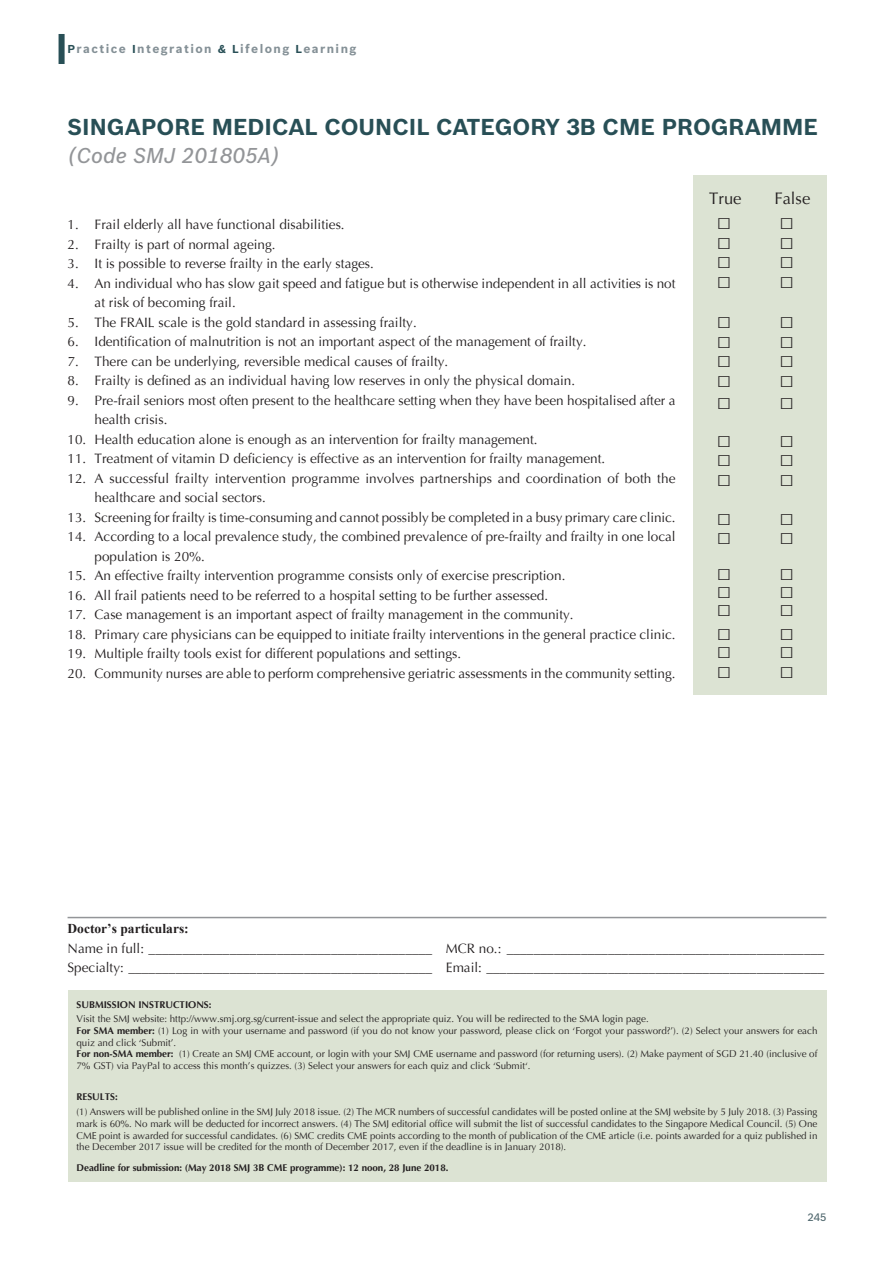
<style>
.page{position:relative;width:894px;height:1263px;background:#fff}
.page>*{position:absolute;margin:0;border:0;box-sizing:border-box;transform-origin:0 0}
.CME_OP_BOX{font:24px "Times New Roman";color:#231f20}
.CME_P_AT{font:700 22.5px "Bosch Sans";color:#284f56}
.CME_CODE{font:italic 500 21px "Bosch Sans";color:#939598}
.CME_OP_H{font:16.5px "Optima";color:#231f20}
.CME_Q_1{font:13.5px/19.5px "Optima";color:#231f20}
.DOC_D{font:13.5px "Optima";color:#231f20}
.DOC_D_H{font:700 13.5px "Times New Roman";color:#231f20}
.t1{font:700 12px "Bosch Sans";letter-spacing:.12em;color:#849096}
.t2{font:500 10.5px "Bosch Sans";color:#4f676d}
.DOC_TX{font:9.75px/11.7px "Optima";color:#231f20}
.DOC_TX-2{font:700 9.75px "Optima";color:#231f20}
.DOC_H{font:700 9.75px "Optima";color:#231f20}
.s1{font-size:11.25px;color:#284f56}
.s2{font-weight:700}
</style>
<div class="page">
<div style="left:58px;top:34px;width:7px;height:30px;background:#284f56"></div>
<hr style="left:68px;top:916px;width:758px;height:2px;background:#939598">
<div style="left:68px;top:989px;width:758px;height:192px;background:#dce3d3"></div>
<div style="left:692px;top:175px;width:134px;height:519px;background:#dce3d3"></div>
<p class="t1" style="left:68px;top:42px;width:290px"><span class="s1">P</span>ractice <span class="s1">I</span>ntegration <span class="s1">&amp; L</span>ifelong <span class="s1">L</span>earning</p>
<p class="CME_P_AT" style="left:68px;top:113px;width:751px">SINGAPORE MEDICAL COUNCIL CATEGORY 3B CME PROGRAMME</p>
<p class="CME_CODE" style="left:68px;top:142px;width:213px">(Code SMJ 201805A)</p>
<p class="CME_OP_H" style="left:709px;top:188px;width:34px">True</p>
<p class="CME_OP_H" style="left:774px;top:188px;width:37px">False</p>
<p class="CME_OP_BOX" style="left:716px;top:204px;width:78px">□ □</p>
<p class="CME_OP_BOX" style="left:716px;top:224px;width:78px">□ □</p>
<p class="CME_OP_BOX" style="left:716px;top:243px;width:78px">□ □</p>
<p class="CME_OP_BOX" style="left:716px;top:263px;width:78px">□ □</p>
<p class="CME_OP_BOX" style="left:716px;top:303px;width:78px">□ □</p>
<p class="CME_OP_BOX" style="left:716px;top:323px;width:78px">□ □</p>
<p class="CME_OP_BOX" style="left:716px;top:342px;width:78px">□ □</p>
<p class="CME_OP_BOX" style="left:716px;top:362px;width:78px">□ □</p>
<p class="CME_OP_BOX" style="left:716px;top:384px;width:78px">□ □</p>
<p class="CME_OP_BOX" style="left:716px;top:422px;width:78px">□ □</p>
<p class="CME_OP_BOX" style="left:716px;top:441px;width:78px">□ □</p>
<p class="CME_OP_BOX" style="left:716px;top:461px;width:78px">□ □</p>
<p class="CME_OP_BOX" style="left:716px;top:500px;width:78px">□ □</p>
<p class="CME_OP_BOX" style="left:716px;top:519px;width:78px">□ □</p>
<p class="CME_OP_BOX" style="left:716px;top:555px;width:78px">□ □</p>
<p class="CME_OP_BOX" style="left:716px;top:573px;width:78px">□ □</p>
<p class="CME_OP_BOX" style="left:716px;top:591px;width:78px">□ □</p>
<p class="CME_OP_BOX" style="left:716px;top:615px;width:78px">□ □</p>
<p class="CME_OP_BOX" style="left:716px;top:633px;width:78px">□ □</p>
<p class="CME_OP_BOX" style="left:716px;top:653px;width:78px">□ □</p>
<p class="CME_Q_1" style="left:68px;top:215px;width:278px">1. Frail elderly all have functional disabilities.</p>
<p class="CME_Q_1" style="left:68px;top:234px;width:209px">2. Frailty is part of normal ageing.</p>
<p class="CME_Q_1" style="left:68px;top:254px;width:308px">3. It is possible to reverse frailty in the early stages.</p>
<p class="CME_Q_1" style="left:94px;top:273px;width:582px;text-indent:-27px">4. An individual who has slow gait speed and fatigue but is otherwise independent in all activities is not at risk of becoming frail.</p>
<p class="CME_Q_1" style="left:68px;top:312px;width:350px">5. The FRAIL scale is the gold standard in assessing frailty.</p>
<p class="CME_Q_1" style="left:68px;top:332px;width:520px">6. Identification of malnutrition is not an important aspect of the management of frailty.</p>
<p class="CME_Q_1" style="left:68px;top:351px;width:382px">7. There can be underlying, reversible medical causes of frailty.</p>
<p class="CME_Q_1" style="left:68px;top:371px;width:509px">8. Frailty is defined as an individual having low reserves in only the physical domain.</p>
<p class="CME_Q_1" style="left:94px;top:390px;width:582px;text-indent:-27px">9. Pre-frail seniors most often present to the healthcare setting when they have been hospitalised after a health crisis.</p>
<p class="CME_Q_1" style="left:68px;top:429px;width:471px">10. Health education alone is enough as an intervention for frailty management.</p>
<p class="CME_Q_1" style="left:68px;top:449px;width:539px">11. Treatment of vitamin D deficiency is effective as an intervention for frailty management.</p>
<p class="CME_Q_1" style="left:94px;top:468px;width:582px;text-indent:-27px">12. A successful frailty intervention programme involves partnerships and coordination of both the healthcare and social sectors.</p>
<p class="CME_Q_1" style="left:68px;top:507px;width:609px">13. Screening for frailty is time-consuming and cannot possibly be completed in a busy primary care clinic.</p>
<p class="CME_Q_1" style="left:94px;top:527px;width:582px;text-indent:-27px">14. According to a local prevalence study, the combined prevalence of pre-frailty and frailty in one local population is 20%.</p>
<p class="CME_Q_1" style="left:68px;top:566px;width:499px">15. An effective frailty intervention programme consists only of exercise prescription.</p>
<p class="CME_Q_1" style="left:68px;top:585px;width:482px">16. All frail patients need to be referred to a hospital setting to be further assessed.</p>
<p class="CME_Q_1" style="left:68px;top:605px;width:507px">17. Case management is an important aspect of frailty management in the community.</p>
<p class="CME_Q_1" style="left:68px;top:624px;width:609px">18. Primary care physicians can be equipped to initiate frailty interventions in the general practice clinic.</p>
<p class="CME_Q_1" style="left:68px;top:644px;width:395px">19. Multiple frailty tools exist for different populations and settings.</p>
<p class="CME_Q_1" style="left:68px;top:663px;width:609px">20. Community nurses are able to perform comprehensive geriatric assessments in the community setting.</p>
<p class="DOC_D_H" style="left:68px;top:919px;width:123px">Doctor’s particulars:</p>
<p class="DOC_D" style="left:68px;top:939px;width:435px">Name in full: __________________________________________ MCR no.:</p>
<p class="DOC_D" style="left:68px;top:959px;width:416px">Specialty: _____________________________________________ Email:</p>
<p class="DOC_H" style="left:76px;top:998px;width:136px">SUBMISSION INSTRUCTIONS:</p>
<p class="DOC_TX" style="left:76px;top:1013px;width:573px">Visit the SMJ website: http://www.smj.org.sg/current-issue and select the appropriate quiz. You will be redirected to the SMA login page.</p>
<p class="DOC_TX" style="left:76px;top:1025px;width:742px"><span class="s2">For SMA member:</span> (1) Log in with your username and password (if you do not know your password, please click on ‘Forgot your password?’). (2) Select your answers for each quiz and click ‘Submit’.</p>
<p class="DOC_TX" style="left:76px;top:1048px;width:742px"><span class="s2">For non-SMA member:</span> (1) Create an SMJ CME account, or login with your SMJ CME username and password (for returning users). (2) Make payment of SGD 21.40 (inclusive of<br>7% GST) via PayPal to access this month’s quizzes. (3) Select your answers for each quiz and click ‘Submit‘.</p>
<p class="DOC_H" style="left:76px;top:1090px;width:43px">RESULTS:</p>
<p class="DOC_TX" style="left:76px;top:1106px;width:742px;text-align:justify">(1) Answers will be published online in the SMJ July 2018 issue. (2) The MCR numbers of successful candidates will be posted online at the SMJ website by 5 July 2018. (3) Passing mark is 60%. No mark will be deducted for incorrect answers. (4) The SMJ editorial office will submit the list of successful candidates to the Singapore Medical Council. (5) One CME point is awarded for successful candidates. (6) SMC credits CME points according to the month of publication of the CME article (i.e. points awarded for a quiz published in the December 2017 issue will be credited for the month of December 2017, even if the deadline is in January 2018).</p>
<p class="DOC_TX-2" style="left:76px;top:1161px;width:373px">Deadline for submission: (May 2018 SMJ 3B CME programme): 12 noon, 28 June 2018.</p>
<p class="t2" style="left:807px;top:1211px;width:20px">245</p>
</div>
